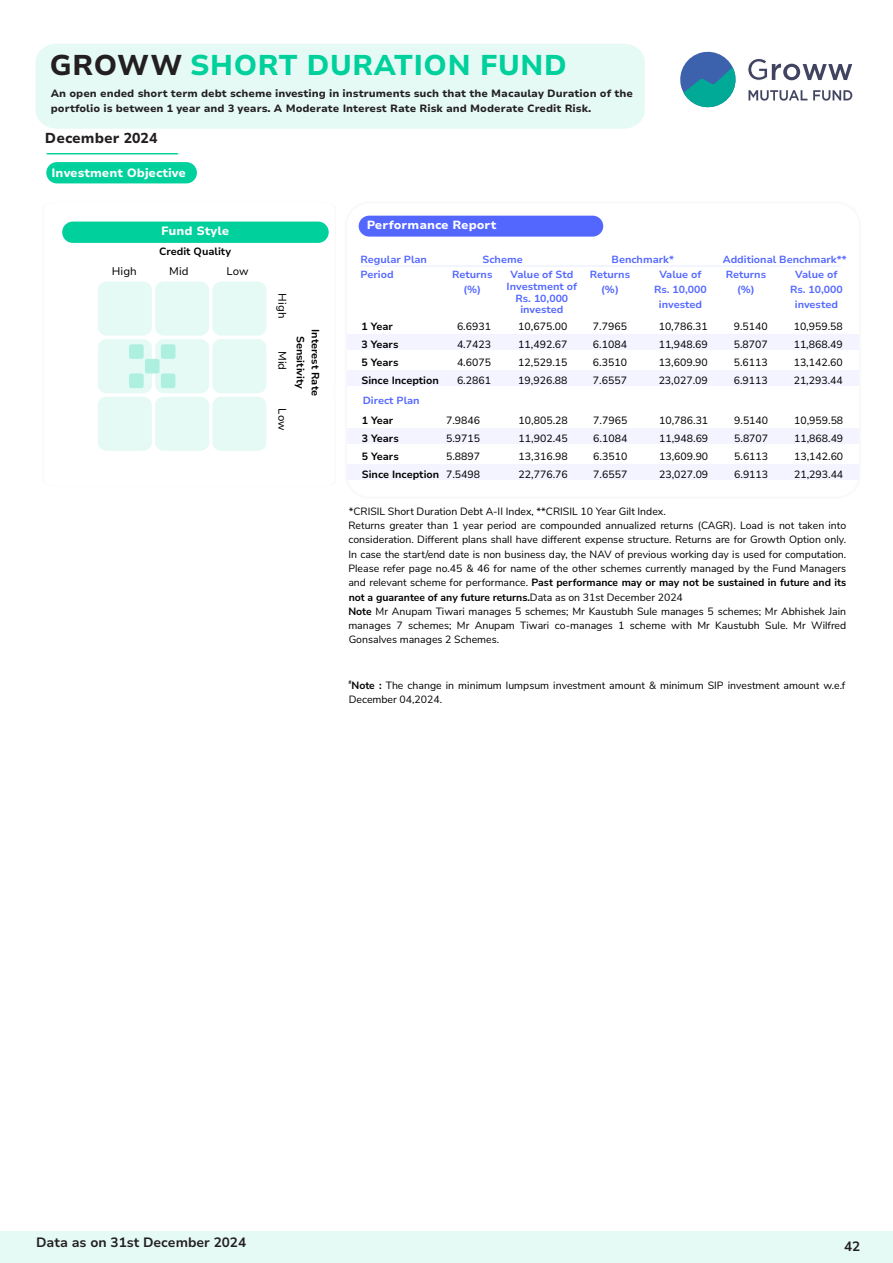
<style>
.page{position:relative;width:893px;height:1263px;background:#fff}
.page>*{position:absolute;margin:0;border:0;box-sizing:border-box;transform-origin:0 0}
.t1{font:800 28.5px "Nunito Sans 7 pt";color:#00d09c}
.t2{font:800 14.4px "Nunito Sans 7 pt";color:#231f20}
.t3{font:700 13.5px "Nunito Sans 10 pt";color:#231f20}
.t4{font:800 12px "Nunito Sans 7 pt";color:#fff}
.t5{font:800 11.85px "Nunito Sans 7 pt";color:#fff}
.t6{font:11.1px "Nunito Sans 10 pt";color:#000}
.t7{font:10.5px/14.2px "Nunito Sans";color:#000}
.t8{font:10.5px "Nunito Sans 10 pt";color:#000}
.t9{font:800 10.5px/15px "Nunito Sans 7 pt";color:#231f20}
.t10{font:700 10.5px/18px "Nunito Sans 10 pt";color:#000}
.t11{font:700 10.35px/14.7px "Nunito Sans 10 pt";color:#5367ff;text-align:center}
.t12{font:700 5.25px "Nunito Sans";color:#000}
.s1{color:#231f20}
.s2{font-weight:700}
</style>
<div class="page">
<div style="left:36px;top:44px;width:609px;height:85px;background:#e5faf5"></div>
<svg style="left:46px;top:153px;width:132px;height:1px"></svg>
<div style="left:46px;top:162px;width:151px;height:21px;background:#00d09c;border-radius:11px"></div>
<svg style="left:62px;top:221px;width:267px;height:229px"></svg>
<div style="left:98px;top:282px;width:54px;height:54px;background:#e5faf5;border-radius:9px"></div>
<div style="left:155px;top:282px;width:54px;height:54px;background:#e5faf5;border-radius:9px"></div>
<div style="left:212px;top:282px;width:54px;height:54px;background:#e5faf5;border-radius:9px"></div>
<div style="left:98px;top:339px;width:54px;height:54px;background:#e5faf5;border-radius:9px"></div>
<div style="left:155px;top:339px;width:54px;height:54px;background:#e5faf5;border-radius:9px"></div>
<div style="left:212px;top:339px;width:54px;height:54px;background:#e5faf5;border-radius:9px"></div>
<div style="left:98px;top:397px;width:54px;height:54px;background:#e5faf5;border-radius:9px"></div>
<div style="left:129px;top:344px;width:15px;height:15px;background:#aef0e0;border-radius:2px"></div>
<div style="left:129px;top:373px;width:15px;height:15px;background:#aef0e0;border-radius:2px"></div>
<div style="left:161px;top:344px;width:14px;height:15px;background:#aef0e0;border-radius:2px"></div>
<div style="left:145px;top:359px;width:15px;height:14px;background:#aef0e0;border-radius:2px"></div>
<div style="left:161px;top:373px;width:14px;height:15px;background:#aef0e0;border-radius:2px"></div>
<div style="left:155px;top:397px;width:54px;height:54px;background:#e5faf5;border-radius:9px"></div>
<div style="left:212px;top:397px;width:54px;height:54px;background:#e5faf5;border-radius:9px"></div>
<div style="left:0;top:1231px;width:893px;height:32px;background:#e5faf5"></div>
<div style="left:346px;top:334px;width:513px;height:15px;background:#f3f4ff"></div>
<div style="left:346px;top:428px;width:514px;height:15px;background:#f3f4ff"></div>
<div style="left:346px;top:370px;width:513px;height:16px;background:#f3f4ff"></div>
<div style="left:346px;top:464px;width:514px;height:16px;background:#f3f4ff"></div>
<div style="left:359px;top:216px;width:244px;height:21px;background:#5367ff;border-radius:11px"></div>
<div style="left:345px;top:201px;width:516px;height:298px;border:2px solid #f9f9fa;border-radius:24px"></div>
<hr style="left:361px;top:265px;width:480px;height:2px;background:#eaedff">
<svg style="left:748px;top:58px;width:104px;height:23px"></svg>
<svg style="left:749px;top:90px;width:58px;height:11px"></svg>
<svg style="left:813px;top:90px;width:39px;height:11px"></svg>
<svg style="left:680px;top:51px;width:56px;height:57px"></svg>
<h1 class="t1" style="left:50px;top:46px;width:519px"><span class="s1">GROWW</span> SHORT DURATION FUND</h1>
<p class="t9" style="left:51px;top:86px;width:584px">An open ended short term debt scheme investing in instruments such that the Macaulay Duration of the portfolio is between 1 year and 3 years. A Moderate Interest Rate Risk and Moderate Credit Risk.</p>
<h2 class="t2" style="left:45px;top:129px;width:114px">December 2024</h2>
<p class="t4" style="left:52px;top:164px;width:136px">Investment Objective</p>
<p class="t4" style="left:161px;top:223px;width:70px">Fund Style</p>
<p class="t10" style="left:159px;top:242px;width:73px">Credit Quality</p>
<p class="t6" style="left:112px;top:264px;width:26px">High</p>
<p class="t6" style="left:169px;top:264px;width:21px">Mid</p>
<p class="t6" style="left:226px;top:264px;width:24px">Low</p>
<p class="t6" style="left:290px;top:293px;width:26px;rotate:90deg">High</p>
<p class="t6" style="left:290px;top:351px;width:21px;rotate:90deg">Mid</p>
<p class="t6" style="left:290px;top:408px;width:24px;rotate:90deg">Low</p>
<p class="t10" style="left:323px;top:329px;width:68px;line-height:15px;text-align:center;rotate:90deg">Interest Rate<br>Sensitivity</p>
<p class="t5" style="left:367px;top:217px;width:131px">Performance Report</p>
<p class="t11" style="left:361px;top:252px;width:68px">Regular Plan</p>
<p class="t11" style="left:482px;top:252px;width:42px">Scheme</p>
<p class="t11" style="left:611px;top:252px;width:64px">Benchmark*</p>
<p class="t11" style="left:723px;top:252px;width:125px">Additional Benchmark**</p>
<p class="t11" style="left:361px;top:267px;width:35px">Period</p>
<p class="t10" style="left:361px;top:318px;width:79px">1 Year<br>3 Years<br>5 Years<br>Since Inception</p>
<p class="t10" style="left:362px;top:412px;width:79px">1 Year<br>3 Years<br>5 Years<br>Since Inception</p>
<p class="t11" style="left:363px;top:393px;width:59px">Direct Plan</p>
<p class="t11" style="left:452px;top:267px;width:42px">Returns (%)</p>
<p class="t11" style="left:590px;top:267px;width:42px">Returns (%)</p>
<p class="t11" style="left:654px;top:267px;width:54px">Value of<br>Rs. 10,000 invested</p>
<p class="t11" style="left:726px;top:267px;width:42px">Returns (%)</p>
<p class="t11" style="left:790px;top:267px;width:54px">Value of<br>Rs. 10,000 invested</p>
<p class="t11" style="left:507px;top:269px;width:72px;line-height:11.9px">Value of Std<br>Investment of<br>Rs. 10,000 invested</p>
<p class="t8" style="left:457px;top:319px;width:36px">6.6931</p>
<p class="t8" style="left:518px;top:319px;width:51px">10,675.00</p>
<p class="t8" style="left:593px;top:319px;width:36px">7.7965</p>
<p class="t8" style="left:659px;top:319px;width:51px">10,786.31</p>
<p class="t8" style="left:734px;top:319px;width:36px">9.5140</p>
<p class="t8" style="left:794px;top:319px;width:51px">10,959.58</p>
<p class="t8" style="left:457px;top:337px;width:36px">4.7423</p>
<p class="t8" style="left:518px;top:337px;width:51px">11,492.67</p>
<p class="t8" style="left:593px;top:337px;width:36px">6.1084</p>
<p class="t8" style="left:659px;top:337px;width:51px">11,948.69</p>
<p class="t8" style="left:734px;top:337px;width:36px">5.8707</p>
<p class="t8" style="left:794px;top:337px;width:51px">11,868.49</p>
<p class="t8" style="left:457px;top:355px;width:36px">4.6075</p>
<p class="t8" style="left:518px;top:355px;width:51px">12,529.15</p>
<p class="t8" style="left:593px;top:355px;width:36px">6.3510</p>
<p class="t8" style="left:659px;top:355px;width:51px">13,609.90</p>
<p class="t8" style="left:734px;top:355px;width:36px">5.6113</p>
<p class="t8" style="left:794px;top:355px;width:51px">13,142.60</p>
<p class="t8" style="left:457px;top:373px;width:36px">6.2861</p>
<p class="t8" style="left:518px;top:373px;width:51px">19,926.88</p>
<p class="t8" style="left:593px;top:373px;width:36px">7.6557</p>
<p class="t8" style="left:659px;top:373px;width:51px">23,027.09</p>
<p class="t8" style="left:734px;top:373px;width:36px">6.9113</p>
<p class="t8" style="left:794px;top:373px;width:51px">21,293.44</p>
<p class="t8" style="left:446px;top:413px;width:36px">7.9846</p>
<p class="t8" style="left:519px;top:413px;width:51px">10,805.28</p>
<p class="t8" style="left:593px;top:413px;width:36px">7.7965</p>
<p class="t8" style="left:659px;top:413px;width:51px">10,786.31</p>
<p class="t8" style="left:734px;top:413px;width:36px">9.5140</p>
<p class="t8" style="left:794px;top:413px;width:51px">10,959.58</p>
<p class="t8" style="left:446px;top:431px;width:36px">5.9715</p>
<p class="t8" style="left:519px;top:431px;width:51px">11,902.45</p>
<p class="t8" style="left:593px;top:431px;width:36px">6.1084</p>
<p class="t8" style="left:659px;top:431px;width:51px">11,948.69</p>
<p class="t8" style="left:734px;top:431px;width:36px">5.8707</p>
<p class="t8" style="left:794px;top:431px;width:51px">11,868.49</p>
<p class="t8" style="left:446px;top:449px;width:36px">5.8897</p>
<p class="t8" style="left:519px;top:449px;width:51px">13,316.98</p>
<p class="t8" style="left:593px;top:449px;width:36px">6.3510</p>
<p class="t8" style="left:659px;top:449px;width:51px">13,609.90</p>
<p class="t8" style="left:734px;top:449px;width:36px">5.6113</p>
<p class="t8" style="left:794px;top:449px;width:51px">13,142.60</p>
<p class="t8" style="left:446px;top:467px;width:36px">7.5498</p>
<p class="t8" style="left:519px;top:467px;width:51px">22,776.76</p>
<p class="t8" style="left:593px;top:467px;width:36px">7.6557</p>
<p class="t8" style="left:659px;top:467px;width:51px">23,027.09</p>
<p class="t8" style="left:734px;top:467px;width:36px">6.9113</p>
<p class="t8" style="left:794px;top:467px;width:51px">21,293.44</p>
<p class="t7" style="left:348px;top:504px;width:499px">*CRISIL Short Duration Debt A-II Index, **CRISIL 10 Year Gilt Index.<br>Returns greater than 1 year period are compounded annualized returns (CAGR). Load is not taken into consideration. Different plans shall have different expense structure. Returns are for Growth Option only.<br>In case the start/end date is non business day, the NAV of previous working day is used for computation.<br>Please refer page no.45 &amp; 46 for name of the other schemes currently managed by the Fund Managers and relevant scheme for performance. <span class="s2">Past performance may or may not be sustained in future and its not a guarantee of any future returns.</span>Data as on 31st December 2024<br><span class="s2">Note</span> Mr Anupam Tiwari manages 5 schemes; Mr Kaustubh Sule manages 5 schemes; Mr Abhishek Jain manages 7 schemes; Mr Anupam Tiwari co-manages 1 scheme with Mr Kaustubh Sule. Mr Wilfred Gonsalves manages 2 Schemes.</p>
<p class="t12" style="left:348px;top:678px;width:5px">#</p>
<p class="t7" style="left:349px;top:678px;width:498px"><span class="s2">Note :</span> The change in minimum lumpsum investment amount &amp; minimum SIP investment amount w.e.f<br>December 04,2024.</p>
<p class="t3" style="left:36px;top:1233px;width:212px">Data as on 31st December 2024</p>
<p class="t3" style="left:844px;top:1237px;width:18px">42</p>
</div>
